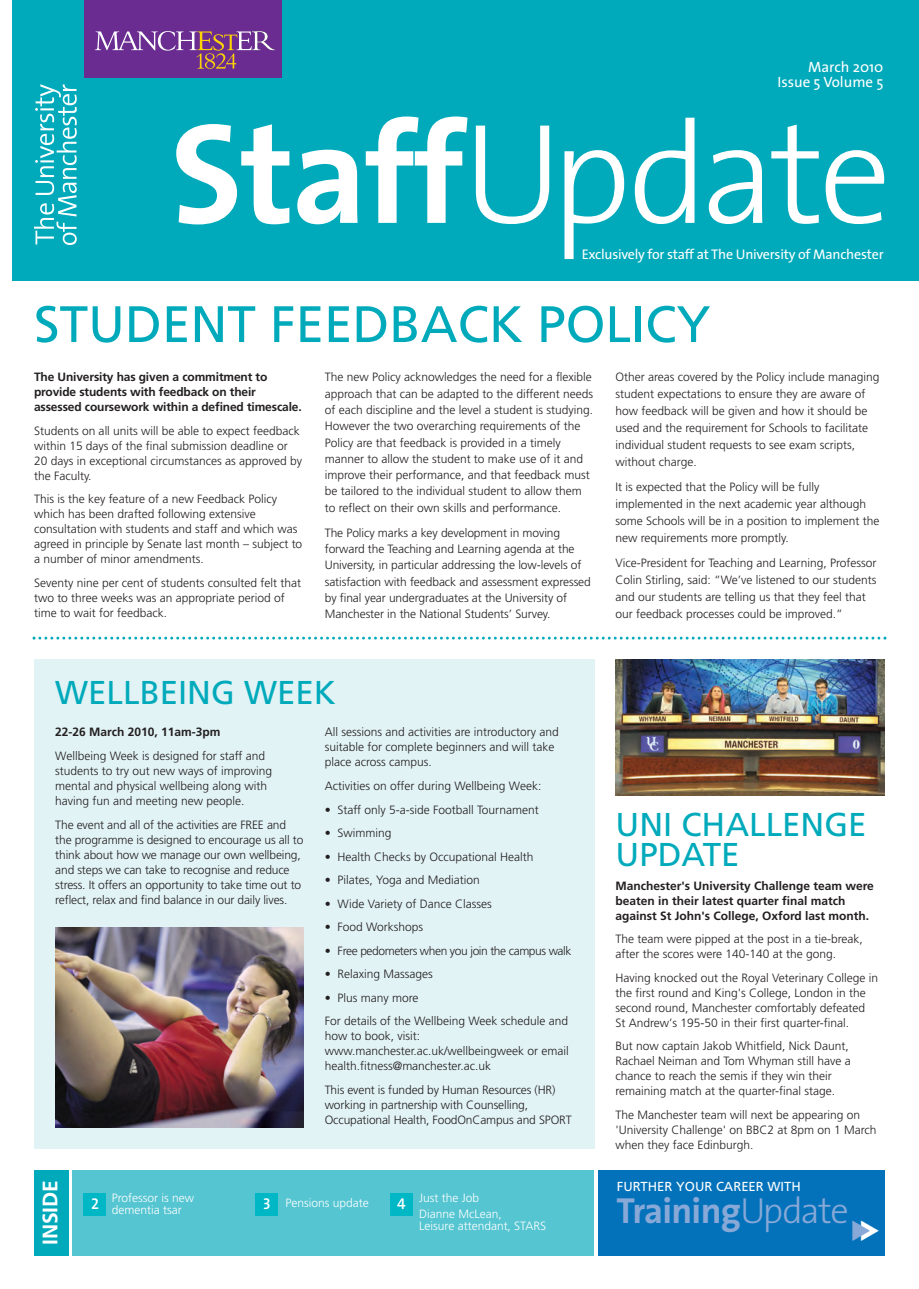
<style>
.page{position:relative;width:919px;height:1289px;background:#fff}
.page>*{position:absolute;margin:0;border:0;box-sizing:border-box;transform-origin:0 0}
.t1{font:300 144px "The Sans";letter-spacing:-.035em;color:#fff}
.t2{font:51.15px "Frutiger";color:#0ab}
.t3{font:700 36.45px "The Sans";letter-spacing:-.02em;color:#88a9d7}
.t4{font:33px/30px "Frutiger";color:#0ab}
.t5{font:700 21px "Frutiger";color:#fff}
.t6{font:15.6px "The Sans Semi Bold Caps";color:#fff}
.t7{font:15px/15.3px "The Sans";color:#fff;text-align:right}
.t8{font:14.1px "The Sans";letter-spacing:-.015em;color:#fff}
.t9{font:13.05px "Frutiger";color:#fff}
.t10{font:300 12px/15px "Frutiger";color:#231f20}
.t11{font:700 12px/15px "Frutiger";color:#231f20}
.t12{font:300 12px/12px "Frutiger";color:#fff}
.t13{font:300 12px "Frutiger";letter-spacing:-.035em;color:#231f20}
.s1{font-weight:700}
.s2{font-weight:300}
</style>
<div class="page">
<div style="left:34px;top:659px;width:560px;height:489px;background:#e2f3f6"></div>
<img style="left:55px;top:927px;width:248px;height:200px">
<img style="left:615px;top:659px;width:269px;height:136px">
<div style="left:598px;top:1169px;width:286px;height:86px;background:#0372bb"></div>
<div style="left:13px;top:0;width:905px;height:281px;background:#0ab"></div>
<div style="left:84px;top:0;width:198px;height:78px;background:#6a2c91"></div>
<svg style="left:95px;top:31px;width:180px;height:38px"></svg>
<svg style="left:34px;top:84px;width:43px;height:161px"></svg>
<div style="left:34px;top:1169px;width:34px;height:86px;background:#0ab"></div>
<div style="left:72px;top:1169px;width:522px;height:86px;background:#54c5d1"></div>
<div style="left:84px;top:1193px;width:22px;height:22px;background:#00b7c6"></div>
<div style="left:255px;top:1193px;width:22px;height:22px;background:#00b7c6"></div>
<div style="left:390px;top:1193px;width:22px;height:22px;background:#00b7c6"></div>
<svg style="left:33px;top:636px;width:853px;height:3px"></svg>
<p class="t7" style="left:777px;top:60px;width:107px">March 2010<br>Issue 5 Volume 5</p>
<h1 class="t1" style="left:170px;top:118px;width:722px"><span class="s1">Staff</span>Update</h1>
<p class="t8" style="left:581px;top:249px;width:303px">Exclusively for staff at The University of Manchester</p>
<h2 class="t2" style="left:34px;top:304px;width:678px">STUDENT FEEDBACK POLICY</h2>
<p class="t11" style="left:34px;top:370px;width:269px">The University has given a commitment to provide students with feedback on their assessed coursework within a defined timescale.</p>
<p class="t10" style="left:34px;top:424px;width:269px">Students on all units will be able to expect feedback within 15 days of the final submission deadline or 20 days in exceptional circumstances as approved by the Faculty.</p>
<p class="t10" style="left:34px;top:492px;width:270px">This is the key feature of a new Feedback Policy which has been drafted following extensive consultation with students and staff and which was agreed in principle by Senate last month – subject to a number of minor amendments.</p>
<p class="t10" style="left:34px;top:576px;width:268px">Seventy nine per cent of students consulted felt that two to three weeks was an appropriate period of time to wait for feedback.</p>
<p class="t10" style="left:325px;top:370px;width:270px;line-height:16.4px">The new Policy acknowledges the need for a flexible approach that can be adapted to the different needs of each discipline and the level a student is studying.<br>However the two overarching requirements of the Policy are that feedback is provided in a timely manner to allow the student to make use of it and improve their performance, and that feedback must be tailored to the individual student to allow them to reflect on their own skills and performance.</p>
<p class="t10" style="left:325px;top:525px;width:267px;line-height:16.4px">The Policy marks a key development in moving forward the Teaching and Learning agenda at the University, in particular addressing the low-levels of satisfaction with feedback and assessment expressed by final year undergraduates at the University of Manchester in the National Students’ Survey.</p>
<p class="t10" style="left:615px;top:369px;width:265px;line-height:17px">Other areas covered by the Policy include managing student expectations to ensure they are aware of how feedback will be given and how it should be used and the requirement for Schools to facilitate individual student requests to see exam scripts, without charge.</p>
<p class="t10" style="left:615px;top:479px;width:265px;line-height:17px">It is expected that the Policy will be fully implemented in the next academic year although some Schools will be in a position to implement the new requirements more promptly.</p>
<p class="t10" style="left:615px;top:555px;width:262px;line-height:17px">Vice-President for Teaching and Learning, Professor Colin Stirling, said: “We’ve listened to our students and our students are telling us that they feel that our feedback processes could be improved.”</p>
<h3 class="t4" style="left:55px;top:679px;width:282px">WELLBEING WEEK</h3>
<p class="t10" style="left:325px;top:725px;width:235px">All sessions and activities are introductory and suitable for complete beginners and will take place across campus.</p>
<p class="t10" style="left:325px;top:779px;width:218px">Activities on offer during Wellbeing Week:</p>
<p class="t10" style="left:325px;top:802px;width:215px">• Staff only 5-a-side Football Tournament</p>
<p class="t10" style="left:325px;top:826px;width:68px">• Swimming</p>
<p class="t10" style="left:325px;top:849px;width:210px">• Health Checks by Occupational Health</p>
<p class="t10" style="left:325px;top:873px;width:156px">• Pilates, Yoga and Mediation</p>
<p class="t10" style="left:325px;top:896px;width:168px">• Wide Variety of Dance Classes</p>
<p class="t10" style="left:325px;top:920px;width:100px">• Food Workshops</p>
<p class="t13" style="left:325px;top:945px;width:248px">• Free pedometers when you join the campus walk</p>
<p class="t10" style="left:325px;top:967px;width:110px">• Relaxing Massages</p>
<p class="t10" style="left:325px;top:986px;width:245px;line-height:23.5px">• Plus many more<br>For details of the Wellbeing Week schedule and</p>
<p class="t10" style="left:325px;top:1029px;width:245px">how to book, visit: www.manchester.ac.uk/wellbeingweek or email health.fitness@manchester.ac.uk</p>
<p class="t10" style="left:325px;top:1082px;width:248px">This event is funded by Human Resources (HR) working in partnership with Counselling,<br>Occupational Health, FoodOnCampus and SPORT</p>
<p class="t11" style="left:55px;top:725px;width:166px">22-26 March 2010, 11am-3pm</p>
<p class="t10" style="left:55px;top:749px;width:218px">Wellbeing Week is designed for staff and students to try out new ways of improving mental and physical wellbeing along with having fun and meeting new people.</p>
<p class="t10" style="left:55px;top:817px;width:249px">The event and all of the activities are FREE and the programme is designed to encourage us all to think about how we manage our own wellbeing, and steps we can take to recognise and reduce stress. It offers an opportunity to take time out to reflect, relax and find balance in our daily lives.</p>
<h3 class="t5" style="left:42px;top:1245px;width:67px;rotate:-90deg">INSIDE</h3>
<p class="t12" style="left:112px;top:1192px;width:84px">Professor is new dementia tsar</p>
<p class="t12" style="left:285px;top:1197px;width:85px">Pensions update</p>
<p class="t12" style="left:419px;top:1190px;width:84px;line-height:16.2px">Just the Job<br>Dianne McLean,</p>
<p class="t12" style="left:419px;top:1221px;width:128px">Leisure attendant, STARS</p>
<h3 class="t6" style="left:91px;top:1198px;width:9px">2</h3>
<h3 class="t6" style="left:263px;top:1198px;width:9px">3</h3>
<h3 class="t6" style="left:397px;top:1198px;width:10px">4</h3>
<h3 class="t4" style="left:615px;top:811px;width:253px">UNI CHALLENGE<br>UPDATE</h3>
<p class="t11" style="left:615px;top:878px;width:260px">Manchester's University Challenge team were beaten in their latest quarter final match against St John's College, Oxford last month.</p>
<p class="t10" style="left:615px;top:932px;width:249px">The team were pipped at the post in a tie-break, after the scores were 140-140 at the gong.</p>
<p class="t10" style="left:615px;top:970px;width:264px">Having knocked out the Royal Veterinary College in the first round and King's College, London in the second round, Manchester comfortably defeated St Andrew’s 195-50 in their first quarter-final.</p>
<p class="t10" style="left:615px;top:1039px;width:237px">But now captain Jakob Whitfield, Nick Daunt, Rachael Neiman and Tom Whyman still have a chance to reach the semis if they win their remaining match at the quarter-final stage.</p>
<p class="t10" style="left:615px;top:1107px;width:262px">The Manchester team will next be appearing on 'University Challenge' on BBC2 at 8pm on 1 March when they face Edinburgh.</p>
<p class="t9" style="left:617px;top:1181px;width:185px">FURTHER YOUR CAREER WITH</p>
<h3 class="t3" style="left:616px;top:1196px;width:234px">Training<span class="s2">Update</span></h3>
</div>
